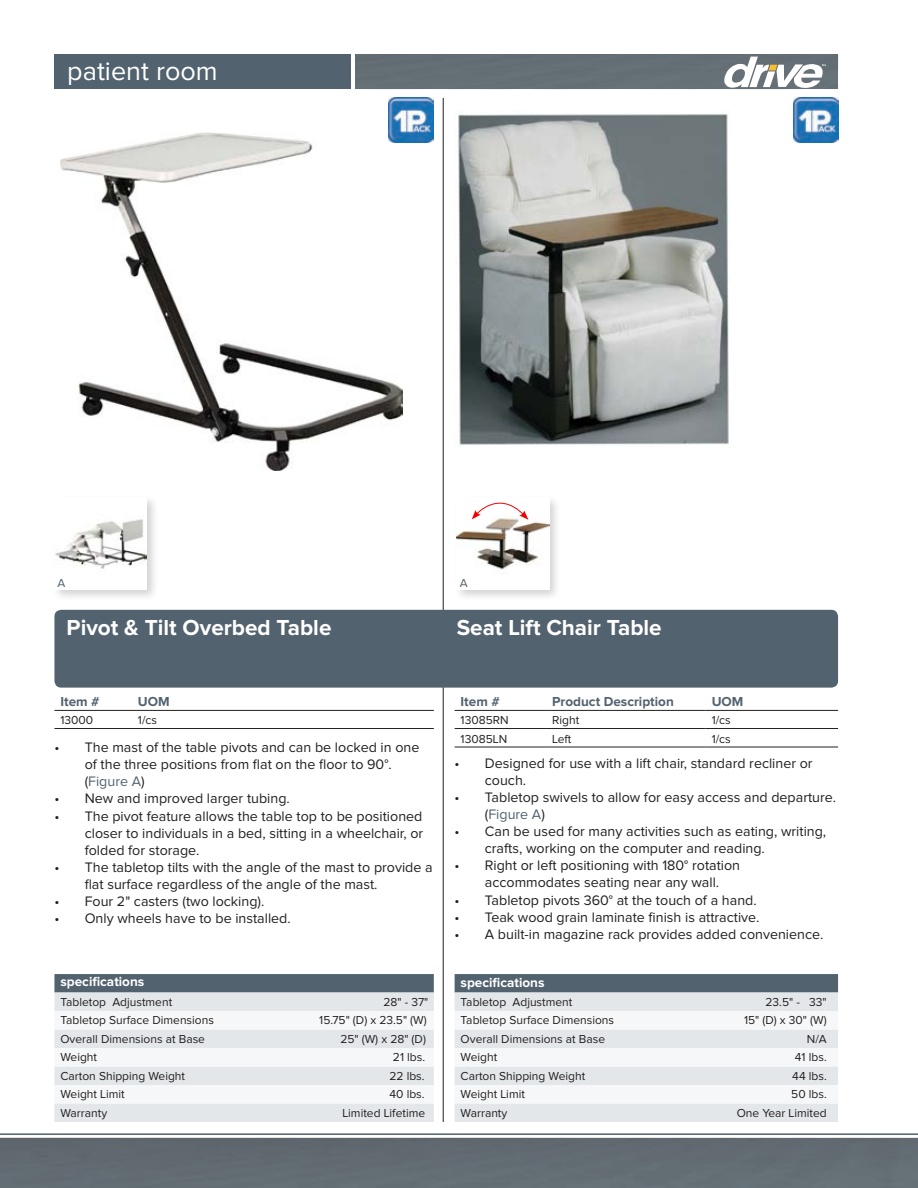
<style>
.page{position:relative;width:918px;height:1188px;background:#fff}
.page>*{position:absolute;margin:0;border:0;box-sizing:border-box;transform-origin:0 0}
.t1{font:27px "Proxima Nova";color:#fff}
.t2{font:700 22.5px "Proxima Nova";color:#fff}
.t3{font:14.25px/17.1px "Proxima Nova";color:#231f20}
.t4{font:700 13.5px "Proxima Nova";color:#fff}
.prdesc_Header{font:700 13.5px "Proxima Nova";color:#52626f}
.CATNO_Header{font:700 13.5px "Proxima Nova";color:#52626f}
.Cell_Header{font:700 13.5px "Proxima Nova";color:#52626f}
.CATNO{font:12px "Proxima Nova";color:#231f20}
.Cell{font:12px "Proxima Nova";color:#231f20}
.prdesc{font:12px "Proxima Nova";color:#231f20}
.t5{font:12px "Proxima Nova";color:#52626f}
.s1{color:#52626f}
</style>
<div class="page">
<hr style="left:0;top:1133px;width:917px;height:1px;background:#52626f">
<div style="left:0;top:1137px;width:917px;height:50px;background:#626b72"></div>
<div style="left:355px;top:54px;width:482px;height:35px;background:#656e75"></div>
<div style="left:54px;top:54px;width:296px;height:35px;background:#52626f"></div>
<svg style="left:724px;top:57px;width:101px;height:31px"></svg>
<hr style="left:442px;top:98px;width:1px;height:1023px;background:#231f20">
<div style="left:54px;top:610px;width:783px;height:77px;background:#52626f;border-radius:7px"></div>
<img style="left:458px;top:114px;width:272px;height:333px">
<div style="left:454px;top:494px;width:107px;height:108px;background:#231f20;opacity:.2"></div>
<img style="left:457px;top:497px;width:92px;height:92px">
<hr style="left:454px;top:710px;width:92px;height:1px;background:#231f20">
<hr style="left:546px;top:710px;width:159px;height:1px;background:#231f20">
<hr style="left:705px;top:710px;width:132px;height:1px;background:#231f20">
<hr style="left:454px;top:728px;width:92px;height:1px;background:#231f20">
<hr style="left:546px;top:728px;width:159px;height:1px;background:#231f20">
<hr style="left:705px;top:728px;width:132px;height:1px;background:#231f20">
<hr style="left:454px;top:746px;width:92px;height:1px;background:#231f20">
<hr style="left:546px;top:746px;width:159px;height:1px;background:#231f20">
<hr style="left:705px;top:746px;width:132px;height:1px;background:#231f20">
<img style="left:793px;top:98px;width:44px;height:45px">
<div style="left:454px;top:974px;width:383px;height:18px;background:#52626f"></div>
<div style="left:454px;top:992px;width:383px;height:129px;background:#e4e7ea"></div>
<svg style="left:454px;top:1011px;width:383px;height:92px"></svg>
<img style="left:60px;top:132px;width:342px;height:338px">
<div style="left:52px;top:494px;width:107px;height:108px;background:#231f20;opacity:.2"></div>
<img style="left:55px;top:497px;width:92px;height:92px">
<img style="left:389px;top:98px;width:44px;height:45px">
<hr style="left:54px;top:710px;width:78px;height:1px;background:#231f20">
<hr style="left:132px;top:710px;width:301px;height:1px;background:#231f20">
<hr style="left:54px;top:728px;width:78px;height:1px;background:#231f20">
<hr style="left:132px;top:728px;width:301px;height:1px;background:#231f20">
<div style="left:54px;top:974px;width:379px;height:18px;background:#52626f"></div>
<div style="left:54px;top:992px;width:379px;height:129px;background:#e4e7ea"></div>
<svg style="left:54px;top:1011px;width:379px;height:92px"></svg>
<svg style="left:471px;top:494px;width:57px;height:26px"></svg>
<h1 class="t1" style="left:67px;top:59px;width:152px">patient room</h1>
<p class="t5" style="left:58px;top:577px;width:9px">A</p>
<p class="t2" style="left:67px;top:617px;width:266px">Pivot &amp; Tilt Overbed Table</p>
<p class="t5" style="left:460px;top:577px;width:9px">A</p>
<p class="t2" style="left:456px;top:617px;width:206px">Seat Lift Chair Table</p>
<p class="CATNO_Header" style="left:60px;top:695px;width:41px">Item #</p>
<p class="Cell_Header" style="left:138px;top:695px;width:33px">UOM</p>
<p class="CATNO" style="left:60px;top:714px;width:34px">13000</p>
<p class="Cell" style="left:138px;top:714px;width:21px">1/cs</p>
<p class="t3" style="left:85px;top:739px;width:336px;text-indent:-30px">• The mast of the table pivots and can be locked in one of the three positions from flat on the floor to 90°. (<span class="s1">Figure A</span>)</p>
<p class="t3" style="left:54px;top:790px;width:237px">• New and improved larger tubing.</p>
<p class="t3" style="left:85px;top:808px;width:340px;text-align:justify;text-indent:-30px">• The pivot feature allows the table top to be positioned closer to individuals in a bed, sitting in a wheelchair, or folded for storage.</p>
<p class="t3" style="left:85px;top:859px;width:349px;text-indent:-30px">• The tabletop tilts with the angle of the mast to provide a flat surface regardless of the angle of the mast.</p>
<p class="t3" style="left:54px;top:893px;width:211px">• Four 2" casters (two locking).</p>
<p class="t3" style="left:54px;top:910px;width:238px">• Only wheels have to be installed.</p>
<p class="t4" style="left:60px;top:975px;width:85px">specifications</p>
<p class="CATNO" style="left:60px;top:996px;width:113px">Tabletop Adjustment</p>
<p class="CATNO" style="left:383px;top:996px;width:46px">28" - 37"</p>
<p class="CATNO" style="left:60px;top:1014px;width:155px">Tabletop Surface Dimensions</p>
<p class="CATNO" style="left:319px;top:1014px;width:109px">15.75" (D) x 23.5" (W)</p>
<p class="CATNO" style="left:60px;top:1033px;width:146px">Overall Dimensions at Base</p>
<p class="CATNO" style="left:340px;top:1033px;width:87px">25" (W) x 28" (D)</p>
<p class="CATNO" style="left:60px;top:1051px;width:38px">Weight</p>
<p class="CATNO" style="left:393px;top:1051px;width:34px">21 lbs.</p>
<p class="CATNO" style="left:60px;top:1070px;width:126px">Carton Shipping Weight</p>
<p class="CATNO" style="left:389px;top:1070px;width:37px">22 lbs.</p>
<p class="CATNO" style="left:60px;top:1088px;width:66px">Weight Limit</p>
<p class="CATNO" style="left:389px;top:1088px;width:37px">40 lbs.</p>
<p class="CATNO" style="left:60px;top:1107px;width:48px">Warranty</p>
<p class="CATNO" style="left:342px;top:1107px;width:84px">Limited Lifetime</p>
<p class="CATNO_Header" style="left:460px;top:695px;width:41px">Item #</p>
<p class="prdesc_Header" style="left:552px;top:695px;width:123px">Product Description</p>
<p class="Cell_Header" style="left:711px;top:695px;width:33px">UOM</p>
<p class="CATNO" style="left:460px;top:714px;width:49px">13085RN</p>
<p class="prdesc" style="left:552px;top:714px;width:29px">Right</p>
<p class="Cell" style="left:711px;top:714px;width:21px">1/cs</p>
<p class="CATNO" style="left:460px;top:733px;width:48px">13085LN</p>
<p class="prdesc" style="left:552px;top:733px;width:21px">Left</p>
<p class="Cell" style="left:711px;top:733px;width:21px">1/cs</p>
<p class="t3" style="left:485px;top:755px;width:329px;text-indent:-30px">• Designed for use with a lift chair, standard recliner or couch.</p>
<p class="t3" style="left:485px;top:789px;width:352px;text-indent:-30px">• Tabletop swivels to allow for easy access and departure. (<span class="s1">Figure A</span>)</p>
<p class="t3" style="left:485px;top:823px;width:343px;text-indent:-30px">• Can be used for many activities such as eating, writing, crafts, working on the computer and reading.</p>
<p class="t3" style="left:485px;top:857px;width:257px;text-indent:-30px">• Right or left positioning with 180° rotation accommodates seating near any wall.</p>
<p class="t3" style="left:454px;top:891px;width:303px">• Tabletop pivots 360° at the touch of a hand.</p>
<p class="t3" style="left:454px;top:909px;width:306px">• Teak wood grain laminate finish is attractive.</p>
<p class="t3" style="left:454px;top:926px;width:370px">• A built-in magazine rack provides added convenience.</p>
<p class="t4" style="left:460px;top:976px;width:85px">specifications</p>
<p class="CATNO" style="left:460px;top:996px;width:113px">Tabletop Adjustment</p>
<p class="CATNO" style="left:765px;top:996px;width:63px">23.5" - 33"</p>
<p class="CATNO" style="left:460px;top:1014px;width:155px">Tabletop Surface Dimensions</p>
<p class="CATNO" style="left:744px;top:1014px;width:84px">15" (D) x 30" (W)</p>
<p class="CATNO" style="left:460px;top:1033px;width:146px">Overall Dimensions at Base</p>
<p class="CATNO" style="left:806px;top:1033px;width:21px">N/A</p>
<p class="CATNO" style="left:460px;top:1051px;width:38px">Weight</p>
<p class="CATNO" style="left:794px;top:1051px;width:33px">41 lbs.</p>
<p class="CATNO" style="left:460px;top:1070px;width:126px">Carton Shipping Weight</p>
<p class="CATNO" style="left:792px;top:1070px;width:36px">44 lbs.</p>
<p class="CATNO" style="left:460px;top:1088px;width:66px">Weight Limit</p>
<p class="CATNO" style="left:791px;top:1088px;width:37px">50 lbs.</p>
<p class="CATNO" style="left:460px;top:1107px;width:48px">Warranty</p>
<p class="CATNO" style="left:736px;top:1107px;width:92px">One Year Limited</p>
</div>
